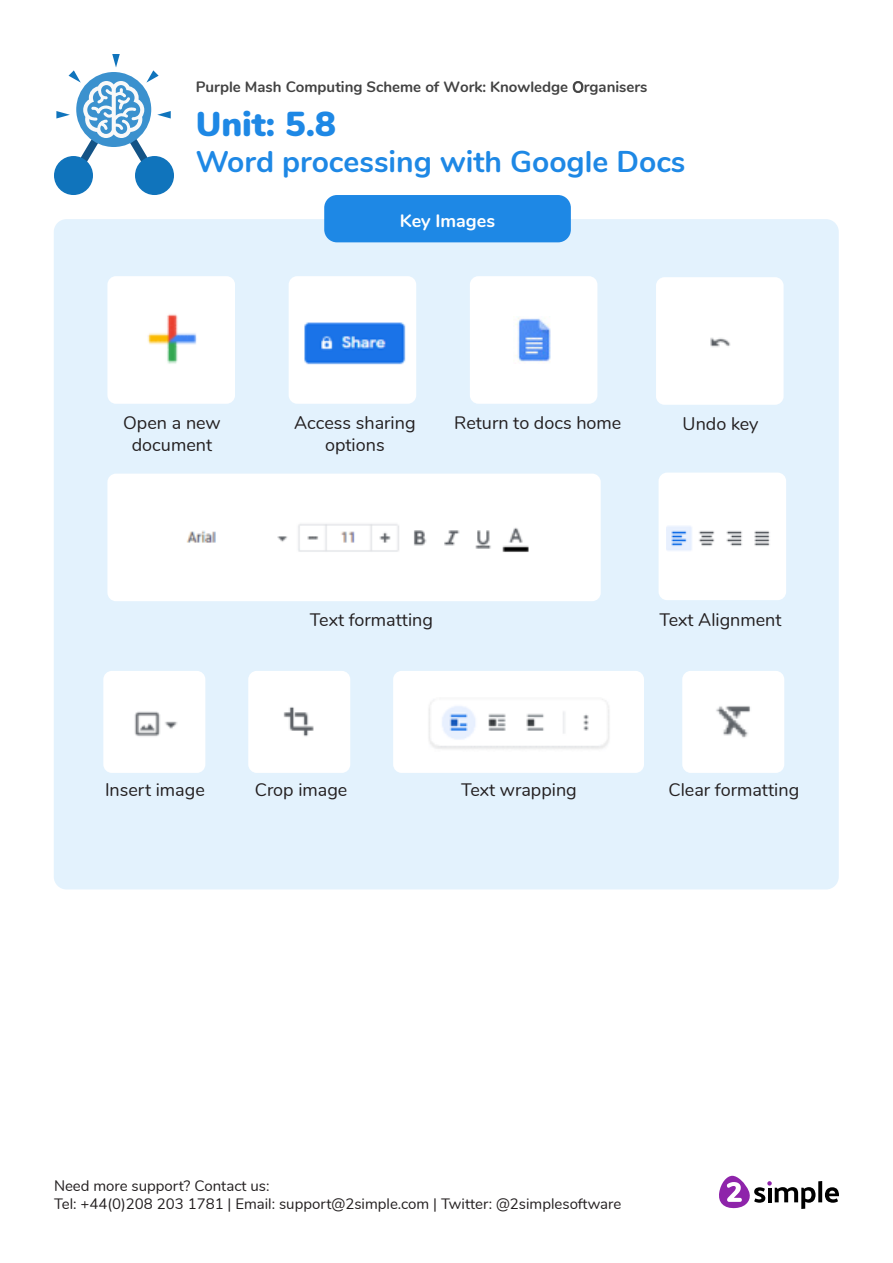
<style>
.page{position:relative;width:893px;height:1263px;background:#fff}
.page>*{position:absolute;margin:0;border:0;box-sizing:border-box;transform-origin:0 0}
.t1{font:900 34.5px "Nunito";color:#1e88e5}
.t2{font:700 30px "Nunito";color:#1e88e5}
.t3{font:18px/21.6px "Nunito";color:#231f20;text-align:center}
.t4{font:700 18px "Nunito";color:#fff}
.t5{font:15px/18px "Nunito";color:#231f20}
.t6{font:700 15px "Nunito";color:#424242}
.s1{font-weight:400}
</style>
<div class="page">
<svg style="left:818px;top:1181px;width:4px;height:21px"></svg>
<svg style="left:825px;top:1187px;width:14px;height:16px"></svg>
<svg style="left:719px;top:1176px;width:96px;height:33px"></svg>
<div style="left:54px;top:219px;width:785px;height:670px;background:#e3f2fd;border-radius:13px"></div>
<div style="left:324px;top:195px;width:247px;height:47px;background:#1e88e5;border-radius:13px"></div>
<div style="left:54px;top:156px;width:39px;height:39px;background:#1074bc;border-radius:50%"></div>
<div style="left:135px;top:156px;width:39px;height:39px;background:#1074bc;border-radius:50%"></div>
<svg style="left:56px;top:54px;width:115px;height:133px"></svg>
<div style="left:656px;top:277px;width:128px;height:128px;background:#fff;border-radius:9px"></div>
<div style="left:107px;top:474px;width:494px;height:127px;background:#fff;border-radius:9px"></div>
<div style="left:659px;top:473px;width:127px;height:127px;background:#fff;border-radius:9px"></div>
<div style="left:107px;top:276px;width:128px;height:128px;background:#fff;border-radius:9px"></div>
<div style="left:289px;top:276px;width:127px;height:128px;background:#fff;border-radius:9px"></div>
<div style="left:470px;top:276px;width:127px;height:128px;background:#fff;border-radius:9px"></div>
<img style="left:147px;top:314px;width:50px;height:50px">
<img style="left:710px;top:337px;width:21px;height:10px">
<img style="left:186px;top:524px;width:343px;height:28px">
<div style="left:103px;top:671px;width:102px;height:102px;background:#fff;border-radius:9px"></div>
<div style="left:248px;top:671px;width:102px;height:102px;background:#fff;border-radius:9px"></div>
<div style="left:393px;top:671px;width:251px;height:102px;background:#fff;border-radius:9px"></div>
<img style="left:134px;top:711px;width:44px;height:26px">
<div style="left:682px;top:671px;width:102px;height:102px;background:#fff;border-radius:9px"></div>
<img style="left:304px;top:322px;width:102px;height:43px">
<img style="left:515px;top:318px;width:36px;height:44px">
<img style="left:667px;top:526px;width:103px;height:25px">
<img style="left:283px;top:707px;width:31px;height:30px">
<img style="left:429px;top:699px;width:181px;height:50px">
<img style="left:716px;top:706px;width:34px;height:32px">
<p class="t6" style="left:196px;top:76px;width:453px">Purple Mash Computing Scheme of Work: Knowledge <span class="s1">O</span>rganisers</p>
<p class="t1" style="left:196px;top:98px;width:142px">Unit: 5.8</p>
<p class="t2" style="left:196px;top:139px;width:491px">Word processing with Google Docs</p>
<p class="t4" style="left:400px;top:208px;width:97px">Key Images</p>
<p class="t3" style="left:123px;top:411px;width:99px">Open a new document</p>
<p class="t3" style="left:294px;top:411px;width:123px">Access sharing options</p>
<p class="t3" style="left:454px;top:411px;width:169px">Return to docs home</p>
<p class="t3" style="left:683px;top:412px;width:77px">Undo key</p>
<p class="t3" style="left:310px;top:608px;width:125px">Text formatting</p>
<p class="t3" style="left:659px;top:608px;width:124px">Text Alignment</p>
<p class="t3" style="left:105px;top:778px;width:101px">Insert image</p>
<p class="t3" style="left:255px;top:778px;width:94px">Crop image</p>
<p class="t3" style="left:461px;top:778px;width:117px">Text wrapping</p>
<p class="t3" style="left:668px;top:778px;width:132px">Clear formatting</p>
<p class="t5" style="left:54px;top:1176px;width:569px">Need more support? Contact us:<br>Tel: +44(0)208 203 1781 | Email: support@2simple.com | Twitter: @2simplesoftware</p>
</div>
